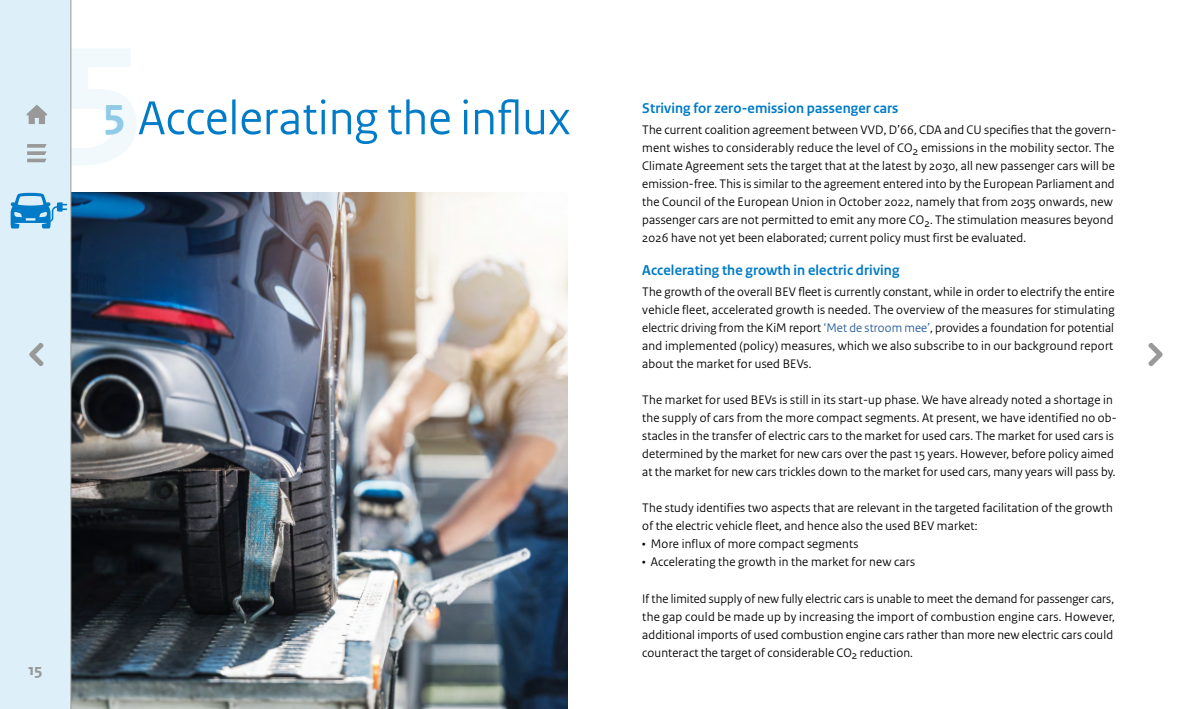
<style>
.page{position:relative;width:1191px;height:709px;background:#fff}
.page>*{position:absolute;margin:0;border:0;box-sizing:border-box;transform-origin:0 0}
.Koppen_50_55{font:50px "Rijksoverheid Sans Heading";letter-spacing:.005em;color:#007bc7}
.t1{font:700 16px "Rijksoverheid Sans Heading";color:#999}
.Subkoppen_15_17pt_Bo{font:700 15px "Rijksoverheid Sans Heading";letter-spacing:.01em;color:#007bc7}
.Bodytekst_13_17pt{font:13px/18px "Rijksoverheid Sans Heading";letter-spacing:.015em;color:#000}
.s1{font-family:"Rijksoverheid Sans Web Text";font-weight:700;font-size:44px;color:#8fcae7}
.s2{color:#255b9a}
</style>
<div class="page">
<img style="left:72px;top:193px;width:495px;height:516px">
<svg style="left:72px;top:49px;width:64px;height:116px"></svg>
<div style="left:0;top:0;width:71px;height:709px;background:#ddeff8"></div>
<svg style="left:1148px;top:342px;width:14px;height:24px"></svg>
<svg style="left:29px;top:342px;width:15px;height:24px"></svg>
<hr style="left:71px;top:0;width:1px;height:709px;background:#999">
<svg style="left:27px;top:144px;width:20px;height:18px"></svg>
<svg style="left:27px;top:105px;width:20px;height:19px"></svg>
<svg style="left:11px;top:193px;width:56px;height:35px"></svg>
<p class="Koppen_50_55" style="left:103px;top:89px;width:469px"><span class="s1">5</span> Accelerating the influx</p>
<p class="t1" style="left:29px;top:660px;width:15px">15</p>
<p class="Subkoppen_15_17pt_Bo" style="left:642px;top:100px;width:258px">Striving for zero-emission passenger cars</p>
<p class="Bodytekst_13_17pt" style="left:642px;top:121px;width:475px">The current coalition agreement between VVD, D’66, CDA and CU specifies that the govern&shy;ment wishes to considerably reduce the level of CO<sub>2</sub> emissions in the mobility sector. The Climate Agreement sets the target that at the latest by 2030, all new passenger cars will be emission-free. This is similar to the agreement entered into by the European Parliament and the Council of the European Union in October 2022, namely that from 2035 onwards, new passenger cars are not permitted to emit any more CO<sub>2</sub>. The stimulation measures beyond 2026 have not yet been elaborated; current policy must first be evaluated.</p>
<p class="Subkoppen_15_17pt_Bo" style="left:642px;top:262px;width:259px">Accelerating the growth in electric driving</p>
<p class="Bodytekst_13_17pt" style="left:642px;top:283px;width:474px;text-align:justify">The growth of the overall BEV fleet is currently constant, while in order to electrify the entire vehicle fleet, accelerated growth is needed. The overview of the measures for stimulating electric driving from the KiM report <span class="s2">‘Met de stroom mee’</span>, provides a foundation for potential and implemented (policy) measures, which we also subscribe to in our background report about the market for used BEVs.</p>
<p class="Bodytekst_13_17pt" style="left:642px;top:391px;width:476px">The market for used BEVs is still in its start-up phase. We have already noted a shortage in the supply of cars from the more compact segments. At present, we have identified no ob&shy;stacles in the transfer of electric cars to the market for used cars. The market for used cars is determined by the market for new cars over the past 15 years. However, before policy aimed at the market for new cars trickles down to the market for used cars, many years will pass by.</p>
<p class="Bodytekst_13_17pt" style="left:642px;top:499px;width:472px">The study identifies two aspects that are relevant in the targeted facilitation of the growth of the electric vehicle fleet, and hence also the used BEV market:</p>
<p class="Bodytekst_13_17pt" style="left:642px;top:535px;width:218px">• More influx of more compact segments</p>
<p class="Bodytekst_13_17pt" style="left:642px;top:553px;width:274px">• Accelerating the growth in the market for new cars</p>
<p class="Bodytekst_13_17pt" style="left:642px;top:589px;width:474px">If the limited supply of new fully electric cars is unable to meet the demand for passenger cars, the gap could be made up by increasing the import of combustion engine cars. However, additional imports of used combustion engine cars rather than more new electric cars could counteract the target of considerable CO<sub>2</sub> reduction.</p>
</div>
